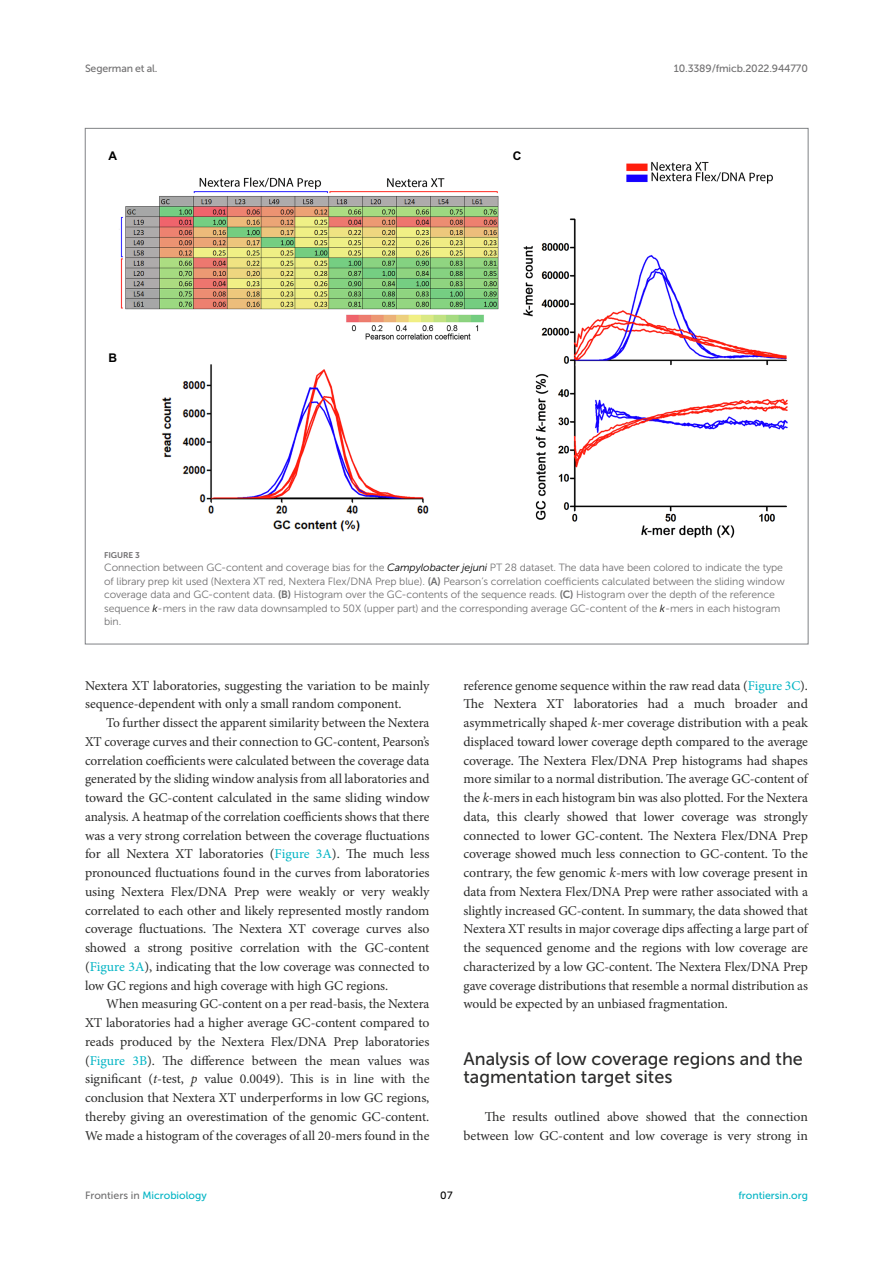
<style>
.page{position:relative;width:893px;height:1263px;background:#fff}
.page>*{position:absolute;margin:0;border:0;box-sizing:border-box;transform-origin:0 0}
.HEAD_2{font:18px/18.8px "Museo Sans 500";color:#2b2b2a}
.TEXT{font:13.5px/18.8px "Minion Pro";letter-spacing:-.005em;color:#2b2b2a;text-align:justify}
.TEXT_FLUSH{font:13.5px/18.8px "Minion Pro";letter-spacing:-.005em;color:#2b2b2a}
.t1{font:700 12px "Arial";color:#000}
.FIG_LEG{font:10.5px/13.5px "Museo Sans 300";letter-spacing:-.01em;color:#706f70}
.t2{font:10.5px "Museo Sans 500";letter-spacing:-.015em;color:#706f70}
.t3{font:10.5px "Museo Sans 500";color:#00b4c4}
.t4{font:10.5px "Museo Sans 500";color:#000}
.FIG_HD{font:8.25px "Museo Sans 700";letter-spacing:-.01em;color:#706f70}
.s1{font-style:italic;color:#000}
.s2{font-family:"Museo Sans 700"}
.s3{color:#00b4c4}
.s4{font-style:italic}
.s5{color:#706f70}
</style>
<div class="page">
<img style="left:120px;top:161px;width:668px;height:377px">
<p class="t2" style="left:85px;top:63px;width:74px">Segerman et al.</p>
<p class="t2" style="left:674px;top:63px;width:136px">10.3389/fmicb.2022.944770</p>
<p class="t1" style="left:109px;top:148px;width:10px">A</p>
<p class="t1" style="left:109px;top:349px;width:10px">B</p>
<p class="t1" style="left:513px;top:148px;width:10px">C</p>
<p class="FIG_HD" style="left:104px;top:550px;width:37px">FIGURE 3</p>
<p class="FIG_LEG" style="left:104px;top:561px;width:682px">Connection between GC-content and coverage bias for the <span class="s1">Campylobacter jejuni</span> PT 28 dataset. The data have been colored to indicate the type of library prep kit used (Nextera XT red, Nextera Flex/DNA Prep blue). <span class="s2">(A)</span> Pearson’s correlation coefficients calculated between the sliding window coverage data and GC-content data. <span class="s2">(B)</span> Histogram over the GC-contents of the sequence reads. <span class="s2">(C)</span> Histogram over the depth of the reference sequence <span class="s1">k</span>-mers in the raw data downsampled to 50X (upper part) and the corresponding average GC-content of the <span class="s1">k</span>-mers in each histogram bin.</p>
<p class="TEXT_FLUSH" style="left:85px;top:676px;width:346px">Nextera XT laboratories, suggesting the variation to be mainly sequence-dependent with only a small random component.</p>
<p class="TEXT" style="left:85px;top:713px;width:346px;text-indent:21px">To further dissect the apparent similarity between the Nextera XT coverage curves and their connection to GC-content, Pearson’s correlation coefficients were calculated between the coverage data generated by the sliding window analysis from all laboratories and toward the GC-content calculated in the same sliding window analysis. A heatmap of the correlation coefficients shows that there was a very strong correlation between the coverage fluctuations for all Nextera XT laboratories (<span class="s3">Figure 3A</span>). The much less pronounced fluctuations found in the curves from laboratories using Nextera Flex/DNA Prep were weakly or very weakly correlated to each other and likely represented mostly random coverage fluctuations. The Nextera XT coverage curves also showed a strong positive correlation with the GC-content (<span class="s3">Figure 3A</span>), indicating that the low coverage was connected to low GC regions and high coverage with high GC regions.</p>
<p class="TEXT" style="left:85px;top:995px;width:346px;text-indent:21px">When measuring GC-content on a per read-basis, the Nextera XT laboratories had a higher average GC-content compared to reads produced by the Nextera Flex/DNA Prep laboratories (<span class="s3">Figure 3B</span>). The difference between the mean values was significant (<span class="s4">t</span>-test, <span class="s4">p</span> value 0.0049). This is in line with the conclusion that Nextera XT underperforms in low GC regions, thereby giving an overestimation of the genomic GC-content.<br>We made a histogram of the coverages of all 20-mers found in the</p>
<p class="TEXT" style="left:463px;top:676px;width:346px">reference genome sequence within the raw read data (<span class="s3">Figure 3C</span>).<br>The Nextera XT laboratories had a much broader and asymmetrically shaped <span class="s4">k</span>-mer coverage distribution with a peak displaced toward lower coverage depth compared to the average coverage. The Nextera Flex/DNA Prep histograms had shapes more similar to a normal distribution. The average GC-content of the <span class="s4">k</span>-mers in each histogram bin was also plotted. For the Nextera data, this clearly showed that lower coverage was strongly connected to lower GC-content. The Nextera Flex/DNA Prep coverage showed much less connection to GC-content. To the contrary, the few genomic <span class="s4">k</span>-mers with low coverage present in data from Nextera Flex/DNA Prep were rather associated with a slightly increased GC-content. In summary, the data showed that Nextera XT results in major coverage dips affecting a large part of the sequenced genome and the regions with low coverage are characterized by a low GC-content. The Nextera Flex/DNA Prep gave coverage distributions that resemble a normal distribution as would be expected by an unbiased fragmentation.</p>
<p class="HEAD_2" style="left:463px;top:1049px;width:341px">Analysis of low coverage regions and the tagmentation target sites</p>
<p class="TEXT_FLUSH" style="left:463px;top:1107px;width:346px;text-align:right">The results outlined above showed that the connection between low GC-content and low coverage is very strong in</p>
<p class="t3" style="left:85px;top:1190px;width:123px"><span class="s5">Frontiers in</span> Microbiology</p>
<p class="t4" style="left:440px;top:1190px;width:14px">07</p>
<p class="t3" style="left:738px;top:1190px;width:71px">frontiersin.org</p>
</div>
